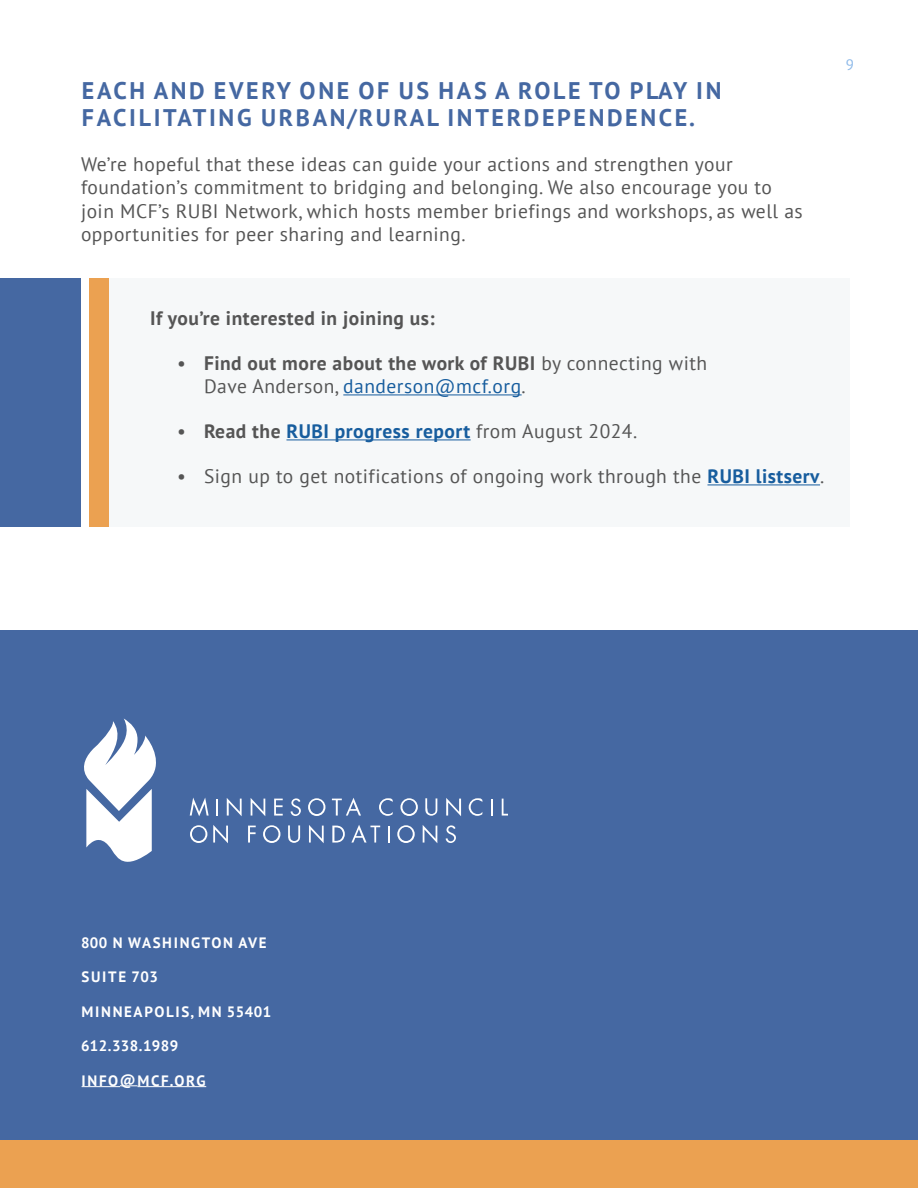
<style>
.page{position:relative;width:918px;height:1188px;background:#fff}
.page>*{position:absolute;margin:0;border:0;box-sizing:border-box;transform-origin:0 0}
._14_Bold_Left{font:700 24px/27px "PT Sans";letter-spacing:.11em;color:#4568a2}
.Body_-_Print{font:19.5px/23.4px "PT Sans";letter-spacing:.025em;color:#555}
.t1{font:700 19.5px "PT Sans";letter-spacing:.025em;color:#175d9e}
.Body_-_Print-2{font:700 19.5px "PT Sans";letter-spacing:.025em;color:#555}
.Paragraph_Style_1{font:700 15px "PT Sans";letter-spacing:.11em;color:#fff}
.Paragraph_Style_1-2{font:700 15px "PT Sans";letter-spacing:.03em;color:#fff}
.t2{font:15px "PT Sans";color:#8db9e9}
.s1{font-weight:700}
.s2{color:#175d9e}
.s3{font-weight:400;color:#555}
.s4{color:#555}
.s5{font-weight:700;color:#175d9e}
</style>
<div class="page">
<div style="left:109px;top:278px;width:741px;height:249px;background:#f6f8f9"></div>
<div style="left:90px;top:278px;width:19px;height:249px;background:#eba151"></div>
<div style="left:0;top:278px;width:81px;height:249px;background:#4568a2"></div>
<div style="left:0;top:631px;width:918px;height:557px;background:#4568a2"></div>
<div style="left:0;top:1140px;width:918px;height:48px;background:#eba151"></div>
<hr style="left:343px;top:394px;width:179px;height:1px;background:#175d9e">
<hr style="left:286px;top:439px;width:185px;height:1px;background:#175d9e">
<hr style="left:707px;top:484px;width:113px;height:1px;background:#175d9e">
<hr style="left:82px;top:1086px;width:38px;height:1px;background:#fff">
<svg style="left:120px;top:1085px;width:18px;height:1px"></svg>
<hr style="left:138px;top:1086px;width:68px;height:1px;background:#fff">
<svg style="left:84px;top:718px;width:72px;height:144px"></svg>
<svg style="left:190px;top:798px;width:19px;height:18px"></svg>
<svg style="left:216px;top:799px;width:2px;height:17px"></svg>
<svg style="left:227px;top:798px;width:15px;height:18px"></svg>
<svg style="left:251px;top:798px;width:14px;height:18px"></svg>
<svg style="left:274px;top:799px;width:9px;height:17px"></svg>
<svg style="left:291px;top:798px;width:10px;height:18px"></svg>
<svg style="left:308px;top:798px;width:17px;height:18px"></svg>
<svg style="left:332px;top:798px;width:29px;height:18px"></svg>
<svg style="left:379px;top:798px;width:14px;height:18px"></svg>
<svg style="left:400px;top:798px;width:18px;height:18px"></svg>
<svg style="left:425px;top:798px;width:12px;height:18px"></svg>
<svg style="left:446px;top:798px;width:15px;height:18px"></svg>
<svg style="left:469px;top:798px;width:14px;height:18px"></svg>
<svg style="left:491px;top:799px;width:2px;height:17px"></svg>
<svg style="left:502px;top:799px;width:6px;height:17px"></svg>
<svg style="left:190px;top:825px;width:17px;height:18px"></svg>
<svg style="left:213px;top:825px;width:15px;height:18px"></svg>
<svg style="left:248px;top:826px;width:8px;height:17px"></svg>
<svg style="left:263px;top:825px;width:17px;height:18px"></svg>
<svg style="left:288px;top:825px;width:12px;height:18px"></svg>
<svg style="left:309px;top:825px;width:15px;height:18px"></svg>
<svg style="left:332px;top:825px;width:13px;height:18px"></svg>
<svg style="left:351px;top:825px;width:29px;height:18px"></svg>
<svg style="left:388px;top:826px;width:2px;height:17px"></svg>
<svg style="left:397px;top:825px;width:18px;height:18px"></svg>
<svg style="left:423px;top:825px;width:14px;height:18px"></svg>
<svg style="left:446px;top:825px;width:10px;height:18px"></svg>
<p class="_14_Bold_Left" style="left:82px;top:77px;width:641px">EACH AND EVERY ONE OF US HAS A ROLE TO PLAY IN<br>FACILITATING URBAN/RURAL INTERDEPENDENCE.</p>
<p class="Body_-_Print" style="left:81px;top:152px;width:723px">We’re hopeful that these ideas can guide your actions and strengthen your foundation’s commitment to bridging and belonging. We also encourage you to join MCF’s RUBI Network, which hosts member briefings and workshops, as well as opportunities for peer sharing and learning.</p>
<p class="t2" style="left:846px;top:55px;width:10px">9</p>
<p class="Body_-_Print-2" style="left:150px;top:305px;width:286px">If you’re interested in joining us:</p>
<p class="Body_-_Print" style="left:204px;top:351px;width:505px;text-indent:-27px">• <span class="s1">Find out more about the work of RUBI</span> by connecting with<br>Dave Anderson, <span class="s2">danderson@mcf.org</span>.</p>
<p class="t1" style="left:177px;top:419px;width:462px"><span class="s3">•</span> <span class="s4">Read the</span> RUBI progress report <span class="s3">from August 2024.</span></p>
<p class="Body_-_Print" style="left:177px;top:464px;width:649px">• Sign up to get notifications of ongoing work through the <span class="s5">RUBI listserv</span>.</p>
<p class="Paragraph_Style_1" style="left:81px;top:932px;width:187px">800 N WASHINGTON AVE</p>
<p class="Paragraph_Style_1" style="left:82px;top:967px;width:78px">SUITE 703</p>
<p class="Paragraph_Style_1" style="left:82px;top:1001px;width:191px">MINNEAPOLIS, MN 55401</p>
<p class="Paragraph_Style_1-2" style="left:81px;top:1036px;width:99px">612.338.1989</p>
<p class="Paragraph_Style_1" style="left:82px;top:1070px;width:126px">INFO@MCF.ORG</p>
</div>
